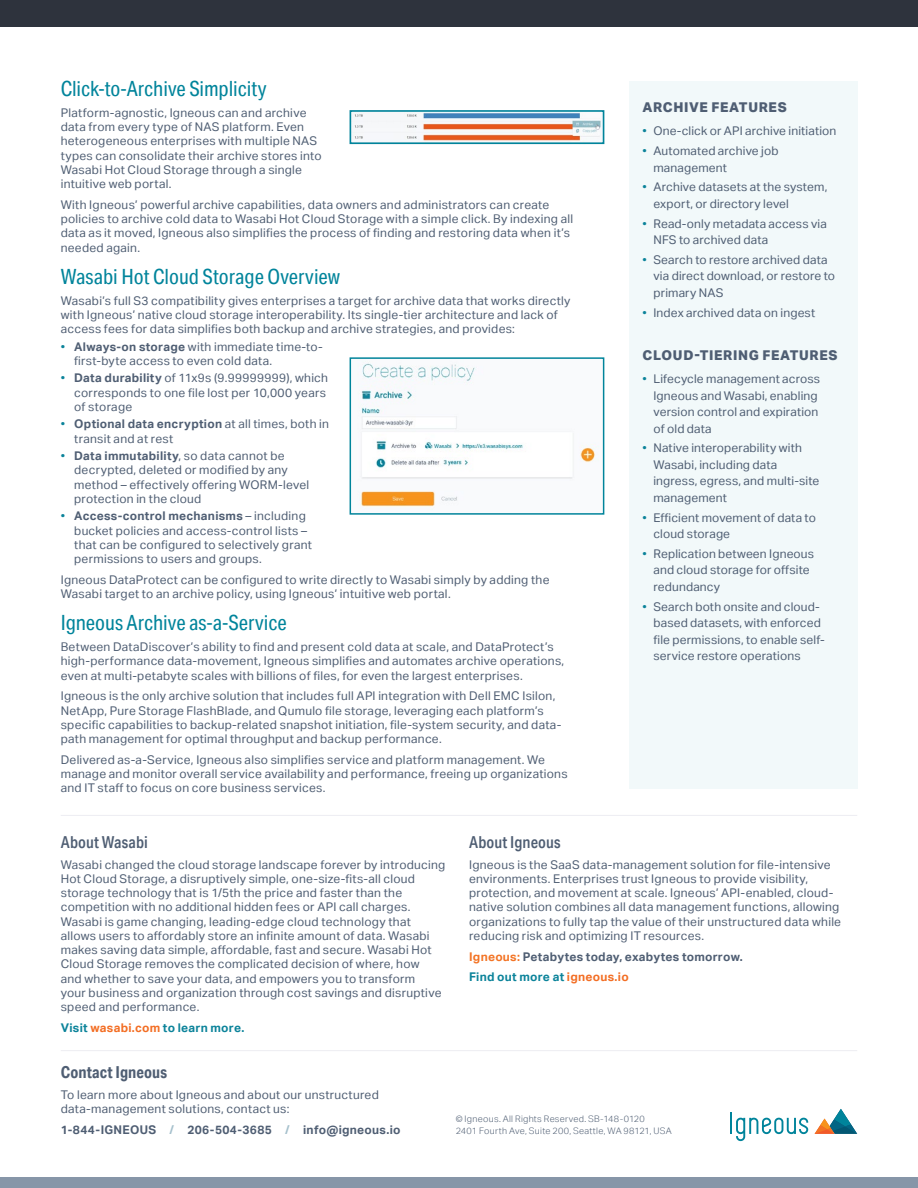
<style>
.page{position:relative;width:918px;height:1188px;background:#fff}
.page>*{position:absolute;margin:0;border:0;box-sizing:border-box;transform-origin:0 0}
.t1{font:21px "Aktiv Grotesk Cd";letter-spacing:-.005em;color:#00849b}
.t2{font:500 16.5px "Aktiv Grotesk Cd";letter-spacing:.005em;color:#4f5e73}
.t3{font:700 16.5px "Aktiv Grotesk Cd";letter-spacing:.005em;color:#4f5e73}
.t4{font:800 13.5px "Aktiv Grotesk";letter-spacing:.045em;color:#4f5e73}
.t5{font:12px/14.2px "Aktiv Grotesk";letter-spacing:.02em;color:#4f5e73}
.t6{font:700 12px/20.7px "Aktiv Grotesk";letter-spacing:.02em;color:#4f5e73}
.t7{font:700 12px "Aktiv Grotesk";letter-spacing:.02em;color:#0b839a}
.t8{font:300 9px/12px "Aktiv Grotesk";letter-spacing:.03em;color:#4f5e73}
.s1{color:#0b839a}
.s2{font-weight:700}
.s3{color:#f36e24}
.s4{color:#f37425}
.s5{color:#a5c0cc}
</style>
<div class="page">
<div style="left:0;top:0;width:918px;height:27px;background:#2e333d"></div>
<div style="left:0;top:1177px;width:918px;height:11px;background:#8796a8"></div>
<div style="left:629px;top:81px;width:228px;height:707px;background:#f2f9fa"></div>
<hr style="left:61px;top:1050px;width:796px;height:1px;background:#ededf2">
<hr style="left:730px;top:1112px;width:2px;height:22px;background:#00849b">
<svg style="left:736px;top:1118px;width:72px;height:23px"></svg>
<svg style="left:815px;top:1109px;width:42px;height:25px"></svg>
<hr style="left:61px;top:815px;width:796px;height:1px;background:#ededf2">
<img style="left:358px;top:361px;width:241px;height:149px">
<div style="left:350px;top:357px;width:254px;height:158px;border:2px solid #00849b"></div>
<img style="left:353px;top:113px;width:248px;height:28px">
<div style="left:350px;top:110px;width:254px;height:34px;border:2px solid #00849b"></div>
<h1 class="t1" style="left:61px;top:76px;width:207px">Click-to-Archive Simplicity</h1>
<p class="t5" style="left:61px;top:106px;width:262px">Platform-agnostic, Igneous can and archive data from every type of NAS platform. Even heterogeneous enterprises with multiple NAS types can consolidate their archive stores into Wasabi Hot Cloud Storage through a single intuitive web portal.</p>
<p class="t5" style="left:61px;top:197px;width:514px">With Igneous’ powerful archive capabilities, data owners and administrators can create policies to archive cold data to Wasabi Hot Cloud Storage with a simple click. By indexing all data as it moved, Igneous also simplifies the process of finding and restoring data when it’s needed again.</p>
<h1 class="t1" style="left:61px;top:264px;width:281px">Wasabi Hot Cloud Storage Overview</h1>
<p class="t5" style="left:61px;top:293px;width:511px">Wasabi’s full S3 compatibility gives enterprises a target for archive data that works directly with Igneous’ native cloud storage interoperability. Its single-tier architecture and lack of access fees for data simplifies both backup and archive strategies, and provides:</p>
<p class="t5" style="left:74px;top:339px;width:250px;text-indent:-14px"><span class="s1">•</span> <span class="s2">Always-on storage</span> with immediate time-to&shy;first-byte access to even cold data.</p>
<p class="t5" style="left:74px;top:371px;width:255px;text-indent:-14px"><span class="s1">•</span> <span class="s2">Data durability</span> of 11x9s (9.99999999), which corresponds to one file lost per 10,000 years of storage</p>
<p class="t5" style="left:74px;top:417px;width:256px;text-indent:-14px"><span class="s1">•</span> <span class="s2">Optional data encryption</span> at all times, both in transit and at rest</p>
<p class="t5" style="left:74px;top:449px;width:237px;text-indent:-14px"><span class="s1">•</span> <span class="s2">Data immutability</span>, so data cannot be decrypted, deleted or modified by any method – effectively offering WORM-level protection in the cloud</p>
<p class="t5" style="left:74px;top:509px;width:239px;text-indent:-14px"><span class="s1">•</span> <span class="s2">Access-control mechanisms</span> – including bucket policies and access-control lists – that can be configured to selectively grant permissions to users and groups.</p>
<p class="t5" style="left:61px;top:572px;width:490px">Igneous DataProtect can be configured to write directly to Wasabi simply by adding the<br>Wasabi target to an archive policy, using Igneous’ intuitive web portal.</p>
<h1 class="t1" style="left:61px;top:610px;width:228px">Igneous Archive as-a-Service</h1>
<p class="t5" style="left:61px;top:640px;width:505px">Between DataDiscover’s ability to find and present cold data at scale, and DataProtect’s high-performance data-movement, Igneous simplifies and automates archive operations, even at multi-petabyte scales with billions of files, for even the largest enterprises.</p>
<p class="t5" style="left:61px;top:689px;width:502px">Igneous is the only archive solution that includes full API integration with Dell EMC Isilon, NetApp, Pure Storage FlashBlade, and Qumulo file storage, leveraging each platform’s specific capabilities to backup-related snapshot initiation, file-system security, and data&shy;path management for optimal throughput and backup performance.</p>
<p class="t5" style="left:61px;top:752px;width:508px">Delivered as-a-Service, Igneous also simplifies service and platform management. We manage and monitor overall service availability and performance, freeing up organizations and IT staff to focus on core business services.</p>
<p class="t4" style="left:643px;top:99px;width:146px">ARCHIVE FEATURES</p>
<p class="t5" style="left:643px;top:124px;width:195px"><span class="s1">•</span> One-click or API archive initiation</p>
<p class="t5" style="left:653px;top:143px;width:127px;line-height:16.5px;text-indent:-11px"><span class="s1">•</span> Automated archive job management</p>
<p class="t5" style="left:653px;top:179px;width:175px;line-height:16.5px;text-indent:-11px"><span class="s1">•</span> Archive datasets at the system, export, or directory level</p>
<p class="t5" style="left:653px;top:215px;width:175px;line-height:16.5px;text-indent:-11px"><span class="s1">•</span> Read-only metadata access via<br>NFS to archived data</p>
<p class="t5" style="left:653px;top:251px;width:183px;line-height:16.5px;text-indent:-11px"><span class="s1">•</span> Search to restore archived data via direct download, or restore to primary NAS</p>
<p class="t5" style="left:643px;top:305px;width:174px"><span class="s1">•</span> Index archived data on ingest</p>
<p class="t4" style="left:643px;top:346px;width:196px">CLOUD-TIERING FEATURES</p>
<p class="t5" style="left:653px;top:370px;width:168px;line-height:16.5px;text-indent:-11px"><span class="s1">•</span> Lifecycle management across<br>Igneous and Wasabi, enabling version control and expiration of old data</p>
<p class="t5" style="left:653px;top:440px;width:167px;line-height:16.5px;text-indent:-11px"><span class="s1">•</span> Native interoperability with<br>Wasabi, including data ingress, egress, and multi-site management</p>
<p class="t5" style="left:653px;top:509px;width:164px;line-height:16.5px;text-indent:-11px"><span class="s1">•</span> Efficient movement of data to cloud storage</p>
<p class="t5" style="left:653px;top:545px;width:162px;line-height:16.5px;text-indent:-11px"><span class="s1">•</span> Replication between Igneous and cloud storage for offsite redundancy</p>
<p class="t5" style="left:653px;top:598px;width:173px;line-height:16.5px;text-indent:-11px"><span class="s1">•</span> Search both onsite and cloud&shy;based datasets, with enforced file permissions, to enable self&shy;service restore operations</p>
<h2 class="t2" style="left:61px;top:832px;width:89px">About Wasabi</h2>
<p class="t5" style="left:61px;top:857px;width:386px">Wasabi changed the cloud storage landscape forever by introducing Hot Cloud Storage, a disruptively simple, one-size-fits-all cloud storage technology that is 1/5th the price and faster than the competition with no additional hidden fees or API call charges.<br>Wasabi is game changing, leading-edge cloud technology that allows users to affordably store an infinite amount of data. Wasabi makes saving data simple, affordable, fast and secure. Wasabi Hot Cloud Storage removes the complicated decision of where, how<br>and whether to save your data, and empowers you to transform<br>your business and organization through cost savings and disruptive speed and performance.</p>
<p class="t7" style="left:61px;top:1020px;width:185px">Visit <span class="s3">wasabi.com</span> to learn more.</p>
<h2 class="t2" style="left:469px;top:832px;width:93px">About Igneous</h2>
<p class="t5" style="left:469px;top:857px;width:374px">Igneous is the SaaS data-management solution for file-intensive environments. Enterprises trust Igneous to provide visibility, protection, and movement at scale. Igneous’ API-enabled, cloud&shy;native solution combines all data management functions, allowing organizations to fully tap the value of their unstructured data while reducing risk and optimizing IT resources.</p>
<p class="t6" style="left:469px;top:946px;width:275px"><span class="s4">Igneous:</span> Petabytes today, exabytes tomorrow.<br><span class="s1">Find out more at</span> <span class="s3">igneous.io</span></p>
<h2 class="t3" style="left:61px;top:1062px;width:108px">Contact Igneous</h2>
<p class="t5" style="left:61px;top:1088px;width:320px">To learn more about Igneous and about our unstructured data-management solutions, contact us:</p>
<p class="t6" style="left:61px;top:1119px;width:341px">1-844-IGNEOUS <span class="s5">/</span> 206-504-3685 <span class="s5">/</span> info@igneous.io</p>
<p class="t8" style="left:456px;top:1113px;width:218px">© Igneous. All Rights Reserved. SB-148-0120<br>2401 Fourth Ave, Suite 200, Seattle, WA 98121, USA</p>
</div>
